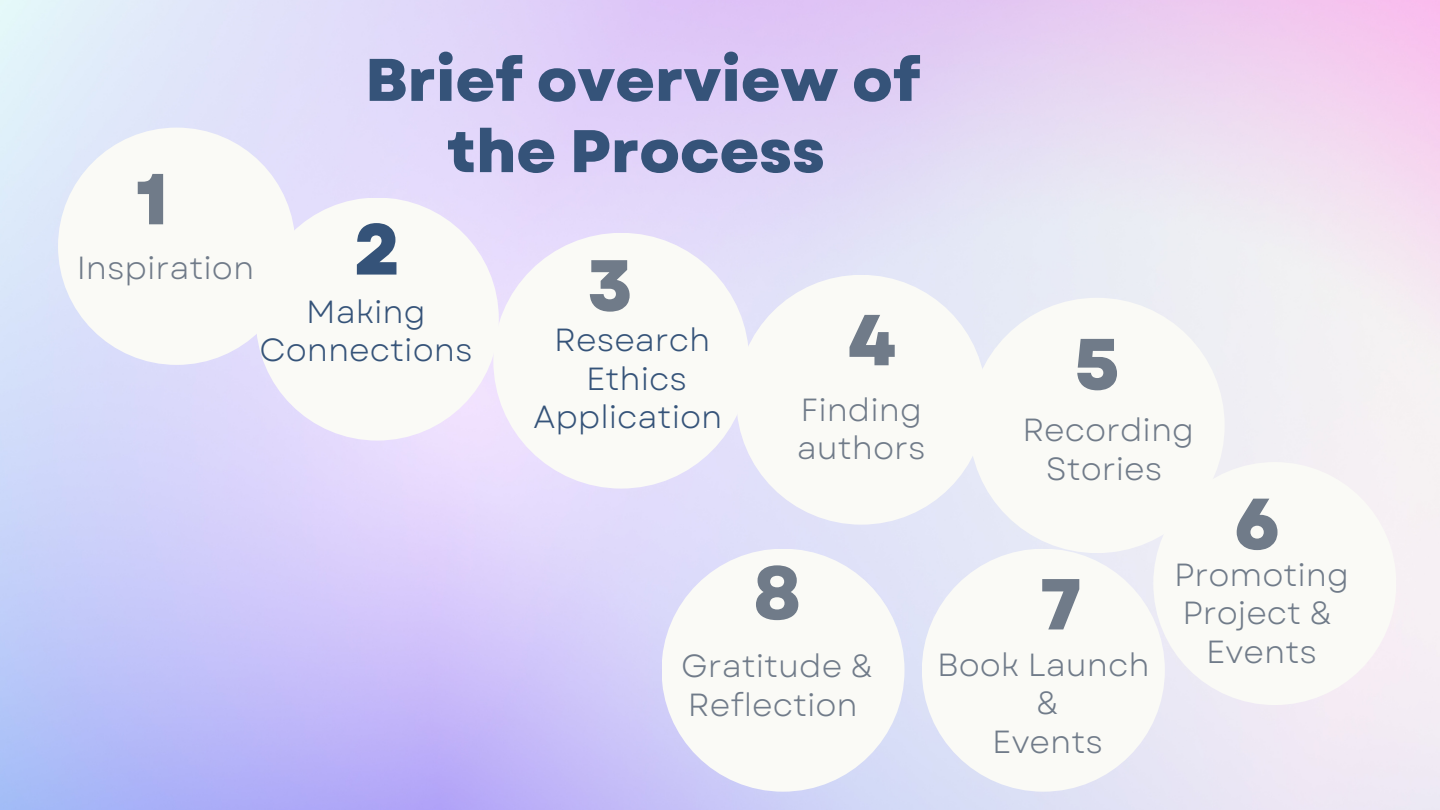
<style>
.page{position:relative;width:1440px;height:810px;background:#fff}
.page>*{position:absolute;margin:0;border:0;box-sizing:border-box;transform-origin:0 0}
.t1{font:800 75px "Garet";color:#707b89}
.t2{font:800 72px "Garet";color:#707b89}
.t3{font:800 72px "Garet";color:#355379}
.t4{font:800 60px/71.2px "Garet";color:#355379;text-align:center}
.t5{font:32px/38.2px "Garet";color:#707b89;text-align:center}
.t6{font:32px/38.2px "Garet";color:#355379;text-align:center}
</style>
<div class="page">
<div style="left:58px;top:128px;width:237px;height:237px;background:#fafaf6;border-radius:50%"></div>
<div style="left:969px;top:298px;width:256px;height:255px;background:#fafaf6;border-radius:50%"></div>
<div style="left:493px;top:233px;width:256px;height:256px;background:#fafaf6;border-radius:50%"></div>
<div style="left:256px;top:198px;width:243px;height:243px;background:#fafaf6;border-radius:50%"></div>
<div style="left:736px;top:275px;width:250px;height:250px;background:#fafaf6;border-radius:50%"></div>
<div style="left:1153px;top:462px;width:243px;height:243px;background:#fafaf6;border-radius:50%"></div>
<div style="left:662px;top:549px;width:243px;height:243px;background:#fafaf6;border-radius:50%"></div>
<div style="left:922px;top:549px;width:243px;height:243px;background:#fafaf6;border-radius:50%"></div>
<h2 class="t2" style="left:136px;top:147px;width:34px">1</h2>
<p class="t5" style="left:77px;top:249px;width:179px">Inspiration</p>
<h3 class="t4" style="left:365px;top:45px;width:557px">Brief overview of the Process</h3>
<h2 class="t3" style="left:354px;top:198px;width:48px">2</h2>
<p class="t6" style="left:259px;top:292px;width:215px">Making<br>Connections</p>
<h2 class="t2" style="left:587px;top:234px;width:47px">3</h2>
<p class="t6" style="left:534px;top:321px;width:190px">Research<br>Ethics<br>Application</p>
<h2 class="t2" style="left:848px;top:288px;width:50px">4</h2>
<p class="t5" style="left:797px;top:391px;width:130px;text-align:left">Finding authors</p>
<h1 class="t1" style="left:754px;top:539px;width:48px">8</h1>
<p class="t5" style="left:681px;top:647px;width:193px;text-align:left">Gratitude &amp;<br>Reflection</p>
<h2 class="t2" style="left:1074px;top:312px;width:47px">5</h2>
<p class="t5" style="left:1022px;top:411px;width:173px">Recording<br>Stories</p>
<h2 class="t2" style="left:1234px;top:472px;width:48px">6</h2>
<h2 class="t2" style="left:1040px;top:552px;width:43px">7</h2>
<p class="t5" style="left:937px;top:646px;width:214px">Book Launch &amp;<br>Events</p>
<p class="t5" style="left:1174px;top:556px;width:177px">Promoting<br>Project &amp;<br>Events</p>
</div>
